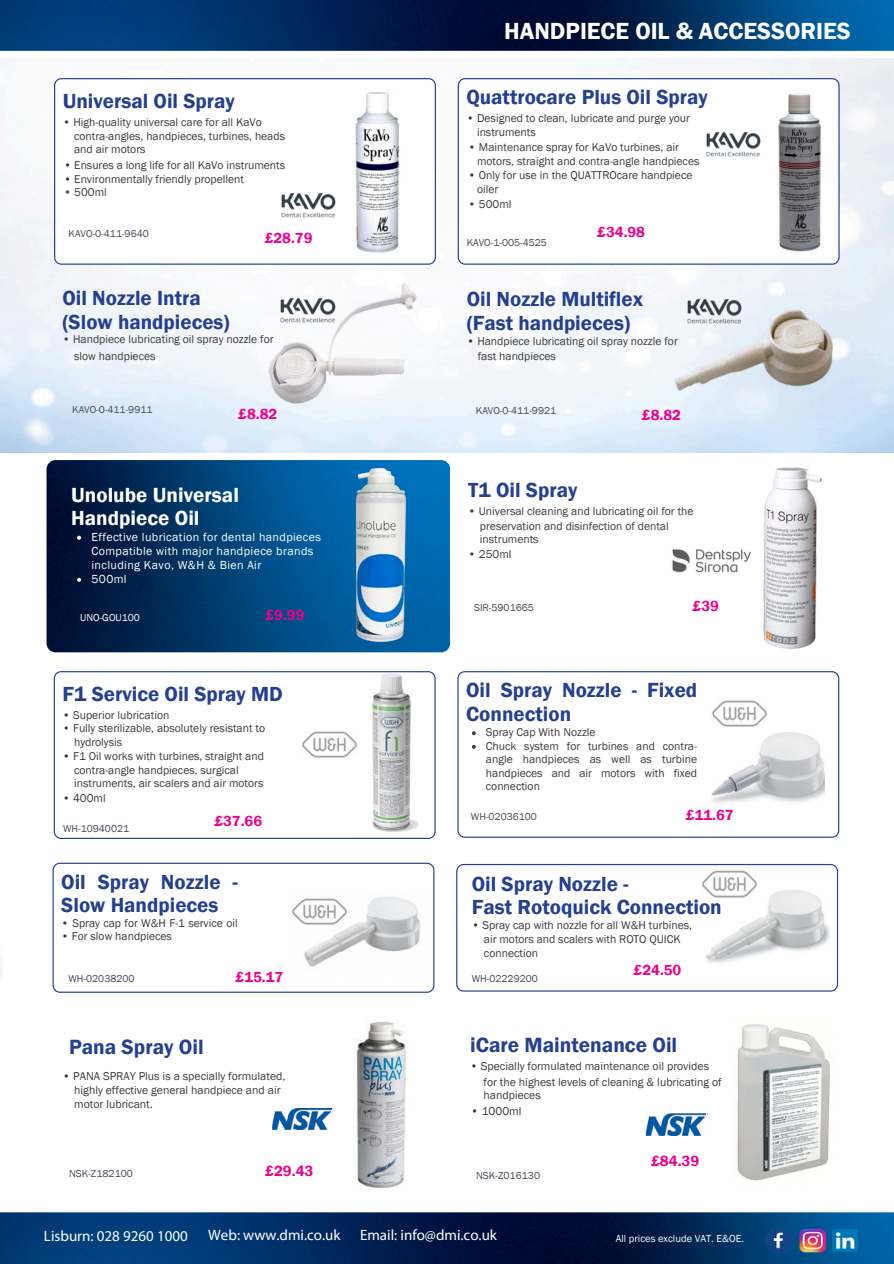
<style>
.page{position:relative;width:894px;height:1264px;background:#fff}
.page>*{position:absolute;margin:0;border:0;box-sizing:border-box;transform-origin:0 0}
.t1{font:600 24px "Franklin Gothic";color:#fff}
.t2{font:600 21.15px "Franklin Gothic";color:#26408f}
.t3{font:600 21px/23.7px "Franklin Gothic";color:#26408f}
.t4{font:600 21px/23px "Franklin Gothic";letter-spacing:.005em;color:#fff}
.t5{font:600 15.15px "Franklin Gothic";color:#ec008c}
.t6{font:15px "Myriad Pro";color:#fff}
.t7{font:600 15px "Franklin Gothic";color:#ec008c}
.t8{font:12px/14px "Franklin Gothic";letter-spacing:.03em;color:#fff}
.t9{font:11.7px/13.5px "Franklin Gothic";color:#3c3b3c}
.t10{font:11.55px/13.5px "Franklin Gothic";color:#3c3b3c}
.t11{font:10.5px "Franklin Gothic";color:#fff}
.t12{font:10.5px "Franklin Gothic";color:#474b55}
.t13{font:10.35px "Franklin Gothic";color:#474b55}
.t14{font:10.35px "Franklin Gothic";color:#fff}
</style>
<div class="page">
<svg style="left:54px;top:78px;width:382px;height:187px"></svg>
<img style="left:347px;top:90px;width:59px;height:164px">
<svg style="left:457px;top:78px;width:382px;height:187px"></svg>
<img style="left:772px;top:89px;width:52px;height:164px">
<img style="left:279px;top:191px;width:59px;height:26px">
<img style="left:704px;top:131px;width:58px;height:26px">
<img style="left:46px;top:460px;width:403px;height:192px;border-radius:9px">
<img style="left:748px;top:452px;width:85px;height:197px">
<img style="left:672px;top:549px;width:79px;height:23px">
<svg style="left:54px;top:671px;width:381px;height:168px"></svg>
<img style="left:356px;top:674px;width:63px;height:162px">
<svg style="left:457px;top:671px;width:382px;height:166px"></svg>
<img style="left:710px;top:707px;width:114px;height:114px">
<svg style="left:52px;top:862px;width:382px;height:130px"></svg>
<img style="left:291px;top:887px;width:137px;height:90px">
<svg style="left:456px;top:864px;width:381px;height:127px"></svg>
<img style="left:695px;top:878px;width:134px;height:105px">
<img style="left:356px;top:1021px;width:55px;height:168px">
<img style="left:737px;top:1024px;width:94px;height:157px">
<img style="left:301px;top:730px;width:56px;height:28px">
<img style="left:710px;top:699px;width:57px;height:28px">
<img style="left:291px;top:897px;width:57px;height:28px">
<img style="left:701px;top:869px;width:56px;height:29px">
<svg style="left:272px;top:1108px;width:61px;height:22px"></svg>
<svg style="left:645px;top:1113px;width:61px;height:23px"></svg>
<img style="left:252px;top:282px;width:168px;height:129px">
<img style="left:278px;top:296px;width:59px;height:26px">
<img style="left:665px;top:302px;width:176px;height:94px">
<img style="left:685px;top:298px;width:58px;height:26px">
<img style="left:0;top:1212px;width:893px;height:51px">
<img style="left:753px;top:1220px;width:116px;height:37px">
<img style="left:0;top:958px;width:1px;height:15px">
<img style="left:0;top:0;width:893px;height:51px">
<svg style="left:472px;top:731px;width:3px;height:4px"></svg>
<svg style="left:77px;top:535px;width:4px;height:4px"></svg>
<svg style="left:77px;top:577px;width:4px;height:4px"></svg>
<img style="left:339px;top:449px;width:75px;height:204px">
<p class="t1" style="left:504px;top:17px;width:348px">HANDPIECE OIL &amp; ACCESSORIES</p>
<h3 class="t3" style="left:63px;top:89px;width:173px">Universal Oil Spray</h3>
<h3 class="t10" style="left:63px;top:115px;width:200px">• High-quality universal care for all KaVo</h3>
<h4 class="t10" style="left:74px;top:129px;width:212px">contra-angles, handpieces, turbines, heads and air motors</h4>
<h4 class="t10" style="left:64px;top:158px;width:223px">• Ensures a long life for all KaVo instruments</h4>
<h4 class="t10" style="left:64px;top:172px;width:182px">• Environmentally friendly propellent</h4>
<h4 class="t10" style="left:64px;top:185px;width:45px">• 500ml</h4>
<h4 class="t3" style="left:466px;top:84px;width:243px">Quattrocare Plus Oil Spray</h4>
<h4 class="t10" style="left:466px;top:111px;width:225px">• Designed to clean, lubricate and purge your</h4>
<h4 class="t10" style="left:477px;top:126px;width:60px">instruments</h4>
<h4 class="t10" style="left:468px;top:140px;width:212px">• Maintenance spray for KaVo turbines, air</h4>
<h4 class="t10" style="left:477px;top:154px;width:224px">motors, straight and contra-angle handpieces</h4>
<h5 class="t10" style="left:468px;top:168px;width:225px">• Only for use in the QUATTROcare handpiece</h5>
<h3 class="t10" style="left:477px;top:182px;width:23px">oiler</h3>
<p class="t10" style="left:468px;top:197px;width:45px">• 500ml</p>
<h4 class="t13" style="left:69px;top:228px;width:82px">KAVO-0-411-9640</h4>
<p class="t7" style="left:265px;top:229px;width:49px">£28.79</p>
<p class="t13" style="left:466px;top:236px;width:82px">KAVO-1-005-4525</p>
<h5 class="t7" style="left:597px;top:223px;width:49px">£34.98</h5>
<h5 class="t3" style="left:62px;top:286px;width:169px">Oil Nozzle Intra (Slow handpieces)</h5>
<h5 class="t10" style="left:62px;top:333px;width:212px">• Handpiece lubricating oil spray nozzle for</h5>
<h4 class="t3" style="left:466px;top:287px;width:178px">Oil Nozzle Multiflex (Fast handpieces)</h4>
<h4 class="t10" style="left:466px;top:334px;width:212px">• Handpiece lubricating oil spray nozzle for</h4>
<h3 class="t10" style="left:74px;top:349px;width:83px">slow handpieces</h3>
<h3 class="t10" style="left:477px;top:349px;width:80px">fast handpieces</h3>
<h4 class="t13" style="left:72px;top:403px;width:82px">KAVO-0-411-9911</h4>
<h4 class="t7" style="left:238px;top:405px;width:41px">£8.82</h4>
<p class="t13" style="left:476px;top:405px;width:82px">KAVO-0-411-9921</p>
<p class="t7" style="left:641px;top:406px;width:41px">£8.82</p>
<p class="t4" style="left:71px;top:483px;width:169px">Unolube Universal<br>Handpiece Oil</p>
<p class="t8" style="left:91px;top:529px;width:231px">Effective lubrication for dental handpieces<br>Compatible with major handpiece brands</p>
<p class="t8" style="left:91px;top:557px;width:171px">including Kavo, W&amp;H &amp; Bien Air</p>
<h3 class="t8" style="left:91px;top:571px;width:37px">500ml</h3>
<h5 class="t14" style="left:80px;top:612px;width:61px">UNO-GOU100</h5>
<p class="t7" style="left:265px;top:606px;width:41px">£9.99</p>
<h4 class="t3" style="left:468px;top:478px;width:111px">T1 Oil Spray</h4>
<h4 class="t10" style="left:468px;top:504px;width:227px">• Universal cleaning and lubricating oil for the</h4>
<h4 class="t10" style="left:480px;top:519px;width:190px">preservation and disinfection of dental instruments</h4>
<h4 class="t10" style="left:468px;top:547px;width:45px">• 250ml</h4>
<p class="t13" style="left:474px;top:601px;width:61px">SIR-5901665</p>
<p class="t7" style="left:692px;top:597px;width:28px">£39</p>
<h4 class="t3" style="left:62px;top:681px;width:222px">F1 Service Oil Spray MD</h4>
<h4 class="t10" style="left:62px;top:708px;width:108px">• Superior lubrication</h4>
<h4 class="t10" style="left:62px;top:721px;width:204px">• Fully sterilizable, absolutely resistant to</h4>
<p class="t10" style="left:74px;top:735px;width:50px">hydrolysis</p>
<h4 class="t10" style="left:62px;top:748px;width:203px">• F1 Oil works with turbines, straight and</h4>
<p class="t10" style="left:74px;top:763px;width:191px">contra-angle handpieces, surgical instruments, air scalers and air motors</p>
<h5 class="t10" style="left:62px;top:791px;width:45px">• 400ml</h5>
<p class="t3" style="left:466px;top:678px;width:232px;line-height:23.2px">Oil Spray Nozzle - Fixed<br>Connection</p>
<h4 class="t9" style="left:485px;top:725px;width:111px">Spray Cap With Nozzle</h4>
<h4 class="t9" style="left:485px;top:739px;width:212px;text-align:justify">Chuck system for turbines and contra&shy;angle handpieces as well as turbine handpieces and air motors with fixed connection</h4>
<h1 class="t13" style="left:63px;top:822px;width:68px">WH-10940021</h1>
<h3 class="t7" style="left:214px;top:812px;width:49px">£37.66</h3>
<h5 class="t13" style="left:471px;top:810px;width:68px">WH-02036100</h5>
<h2 class="t7" style="left:685px;top:806px;width:49px">£11.67</h2>
<h4 class="t3" style="left:61px;top:869px;width:178px">Oil Spray Nozzle -<br>Slow Handpieces</h4>
<h4 class="t10" style="left:61px;top:916px;width:178px">• Spray cap for W&amp;H F-1 service oil</h4>
<h4 class="t10" style="left:61px;top:929px;width:112px">• For slow handpieces</h4>
<h5 class="t3" style="left:471px;top:871px;width:251px">Oil Spray Nozzle -<br>Fast Rotoquick Connection</h5>
<h5 class="t10" style="left:471px;top:918px;width:222px">• Spray cap with nozzle for all W&amp;H turbines,</h5>
<h5 class="t10" style="left:484px;top:932px;width:198px">air motors and scalers with ROTO QUICK connection</h5>
<p class="t13" style="left:68px;top:972px;width:68px">WH-02038200</p>
<p class="t7" style="left:235px;top:967px;width:49px">£15.17</p>
<h3 class="t13" style="left:471px;top:972px;width:68px">WH-02229200</h3>
<h3 class="t7" style="left:633px;top:961px;width:49px">£24.50</h3>
<h4 class="t2" style="left:69px;top:1034px;width:136px">Pana Spray Oil</h4>
<p class="t9" style="left:62px;top:1068px;width:224px">• PANA SPRAY Plus is a specially formulated,</p>
<h4 class="t9" style="left:74px;top:1083px;width:208px">highly effective general handpiece and air motor lubricant.</h4>
<h4 class="t2" style="left:470px;top:1032px;width:208px">iCare Maintenance Oil</h4>
<h4 class="t9" style="left:470px;top:1059px;width:240px">• Specially formulated maintenance oil provides</h4>
<p class="t9" style="left:483px;top:1074px;width:240px">for the highest levels of cleaning &amp; lubricating of handpieces</p>
<h2 class="t9" style="left:471px;top:1104px;width:52px">• 1000ml</h2>
<h4 class="t12" style="left:69px;top:1166px;width:66px">NSK-Z182100</h4>
<h4 class="t5" style="left:265px;top:1161px;width:50px">£29.43</h4>
<p class="t12" style="left:476px;top:1169px;width:66px">NSK-Z016130</p>
<p class="t5" style="left:650px;top:1152px;width:50px">£84.39</p>
<p class="t6" style="left:44px;top:1229px;width:145px">Lisburn: 028 9260 1000</p>
<h4 class="t6" style="left:208px;top:1228px;width:134px">Web: www.dmi.co.uk</h4>
<p class="t6" style="left:360px;top:1228px;width:138px">Email: info@dmi.co.uk</p>
<p class="t11" style="left:615px;top:1232px;width:130px">All prices exclude VAT. E&amp;OE.</p>
</div>
